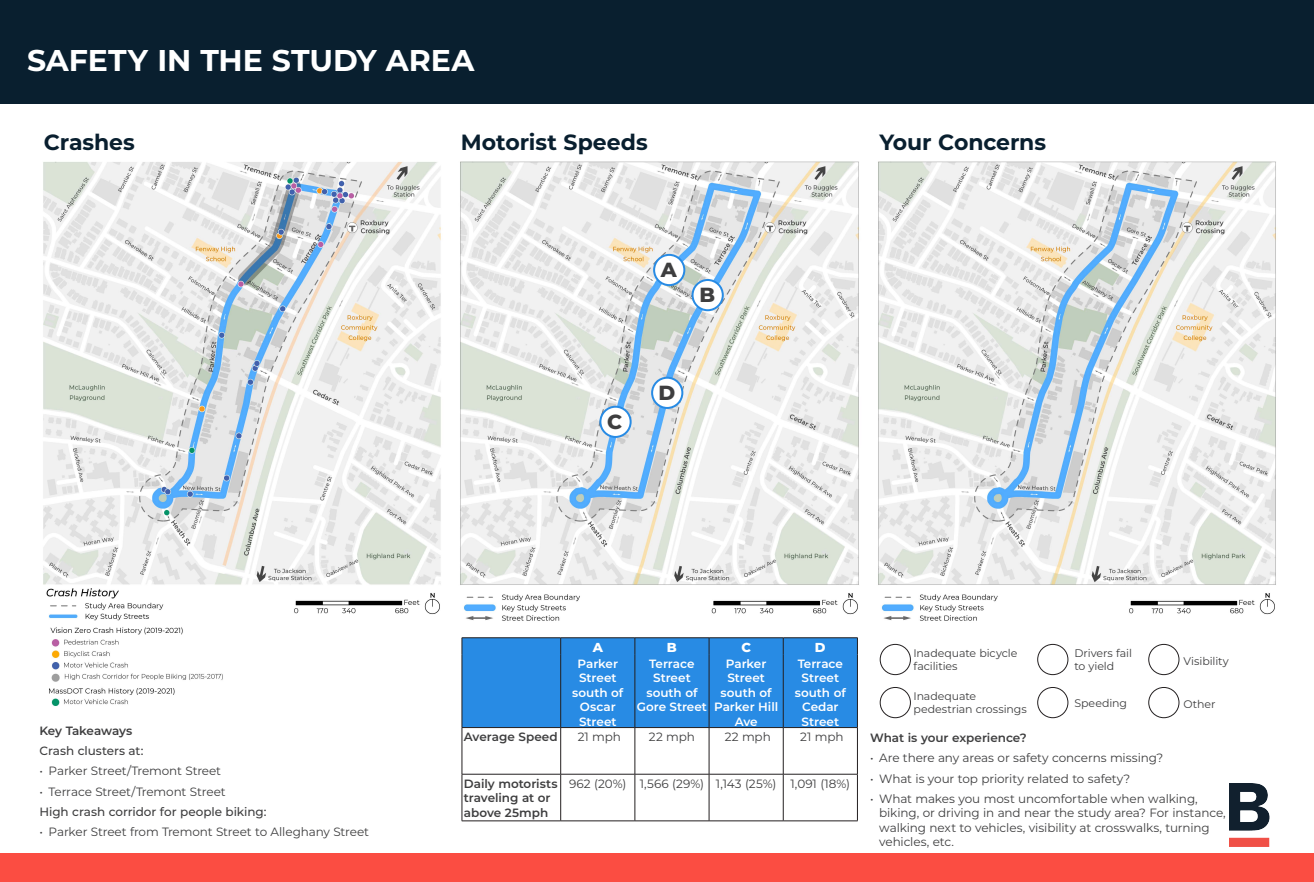
<style>
.page{position:relative;width:1314px;height:882px;background:#fff}
.page>*{position:absolute;margin:0;border:0;box-sizing:border-box;transform-origin:0 0}
.t1{font:700 30px "Montserrat";letter-spacing:-.005em;color:#fff}
.dk_blue_caption{font:700 22px "Montserrat";letter-spacing:-.005em;color:#091f2f}
.t2{font:800 20.4px "Montserrat";color:#3e3e3f}
.t3{font:800 13px "Montserrat";color:#fff}
.t4{font:12px/14.4px "Montserrat";letter-spacing:-.01em;color:#3e3e3f}
.t5{font:600 12px/14.4px "Montserrat";letter-spacing:-.005em;color:#fff;text-align:center}
.t6{font:600 12px/14.4px "Montserrat";letter-spacing:-.005em;color:#3e3e3f}
.t7{font:500 12px "Montserrat";letter-spacing:-.005em;color:#3e3e3f}
.t8{font:11px/13.2px "Montserrat";letter-spacing:-.005em;color:#3e3e3f}
</style>
<div class="page">
<div style="left:0;top:0;width:1314px;height:103px;background:#091f2f"></div>
<div style="left:0;top:854px;width:1314px;height:28px;background:#fb4d42"></div>
<img style="left:1229px;top:784px;width:41px;height:62px">
<img style="left:878px;top:161px;width:398px;height:460px">
<img style="left:43px;top:161px;width:398px;height:546px">
<img style="left:460px;top:161px;width:399px;height:477px">
<div style="left:462px;top:638px;width:396px;height:89px;background:#288be4"></div>
<hr style="left:462px;top:654px;width:1px;height:73px;background:#231f20">
<hr style="left:560px;top:654px;width:1px;height:73px;background:#231f20">
<hr style="left:635px;top:654px;width:1px;height:73px;background:#231f20">
<hr style="left:709px;top:654px;width:1px;height:73px;background:#231f20">
<hr style="left:783px;top:654px;width:1px;height:73px;background:#231f20">
<hr style="left:857px;top:654px;width:1px;height:73px;background:#231f20">
<hr style="left:462px;top:727px;width:99px;height:1px;background:#231f20">
<hr style="left:462px;top:728px;width:1px;height:46px;background:#231f20">
<hr style="left:561px;top:727px;width:74px;height:1px;background:#231f20">
<hr style="left:560px;top:728px;width:1px;height:46px;background:#231f20">
<hr style="left:635px;top:727px;width:74px;height:1px;background:#231f20">
<hr style="left:635px;top:728px;width:1px;height:46px;background:#231f20">
<hr style="left:709px;top:727px;width:74px;height:1px;background:#231f20">
<hr style="left:709px;top:728px;width:1px;height:46px;background:#231f20">
<hr style="left:783px;top:727px;width:75px;height:1px;background:#231f20">
<hr style="left:783px;top:728px;width:1px;height:46px;background:#231f20">
<hr style="left:857px;top:728px;width:1px;height:46px;background:#231f20">
<hr style="left:462px;top:774px;width:99px;height:1px;background:#231f20">
<hr style="left:462px;top:774px;width:1px;height:47px;background:#231f20">
<hr style="left:561px;top:774px;width:74px;height:1px;background:#231f20">
<hr style="left:560px;top:774px;width:1px;height:47px;background:#231f20">
<hr style="left:635px;top:774px;width:74px;height:1px;background:#231f20">
<hr style="left:635px;top:774px;width:1px;height:47px;background:#231f20">
<hr style="left:709px;top:774px;width:74px;height:1px;background:#231f20">
<hr style="left:709px;top:774px;width:1px;height:47px;background:#231f20">
<hr style="left:783px;top:774px;width:75px;height:1px;background:#231f20">
<hr style="left:783px;top:774px;width:1px;height:47px;background:#231f20">
<hr style="left:857px;top:774px;width:1px;height:47px;background:#231f20">
<hr style="left:462px;top:821px;width:99px;height:1px;background:#231f20">
<hr style="left:561px;top:821px;width:74px;height:1px;background:#231f20">
<hr style="left:635px;top:821px;width:74px;height:1px;background:#231f20">
<hr style="left:709px;top:821px;width:74px;height:1px;background:#231f20">
<hr style="left:783px;top:821px;width:75px;height:1px;background:#231f20">
<div style="left:654px;top:255px;width:30px;height:30px;background:#fff;border-radius:50%"></div>
<div style="left:653px;top:254px;width:32px;height:32px;border:2px solid #288be4;border-radius:50%"></div>
<div style="left:693px;top:280px;width:30px;height:30px;background:#fff;border-radius:50%"></div>
<div style="left:692px;top:279px;width:32px;height:32px;border:2px solid #288be4;border-radius:50%"></div>
<div style="left:600px;top:407px;width:31px;height:30px;background:#fff;border-radius:50%"></div>
<div style="left:599px;top:406px;width:33px;height:32px;border:2px solid #288be4;border-radius:50%"></div>
<div style="left:652px;top:378px;width:30px;height:30px;background:#fff;border-radius:50%"></div>
<div style="left:651px;top:377px;width:32px;height:32px;border:2px solid #288be4;border-radius:50%"></div>
<div style="left:880px;top:644px;width:31px;height:31px;border:1px solid #231f20;border-radius:50%"></div>
<div style="left:880px;top:687px;width:31px;height:31px;border:1px solid #231f20;border-radius:50%"></div>
<div style="left:1037px;top:644px;width:31px;height:31px;border:1px solid #231f20;border-radius:50%"></div>
<div style="left:1037px;top:687px;width:31px;height:31px;border:1px solid #231f20;border-radius:50%"></div>
<div style="left:1148px;top:644px;width:32px;height:31px;border:1px solid #231f20;border-radius:50%"></div>
<div style="left:1148px;top:687px;width:32px;height:31px;border:1px solid #231f20;border-radius:50%"></div>
<p class="t1" style="left:27px;top:38px;width:449px">SAFETY IN THE STUDY AREA</p>
<p class="dk_blue_caption" style="left:44px;top:126px;width:93px">Crashes</p>
<p class="dk_blue_caption" style="left:461px;top:126px;width:188px">Motorist Speeds</p>
<p class="dk_blue_caption" style="left:879px;top:126px;width:168px">Your Concerns</p>
<p class="t6" style="left:40px;top:723px;width:94px">Key Takeaways</p>
<p class="t7" style="left:40px;top:742px;width:105px">Crash clusters at:</p>
<p class="t4" style="left:40px;top:763px;width:183px">• Parker Street/Tremont Street</p>
<p class="t4" style="left:40px;top:784px;width:188px">• Terrace Street/Tremont Street</p>
<p class="t7" style="left:40px;top:803px;width:228px">High crash corridor for people biking:</p>
<p class="t4" style="left:40px;top:824px;width:331px">• Parker Street from Tremont Street to Alleghany Street</p>
<p class="t2" style="left:607px;top:407px;width:17px">C</p>
<p class="t2" style="left:661px;top:255px;width:18px">A</p>
<p class="t2" style="left:699px;top:280px;width:17px">B</p>
<p class="t2" style="left:659px;top:378px;width:18px">D</p>
<p class="t3" style="left:593px;top:638px;width:12px">A</p>
<p class="t3" style="left:667px;top:638px;width:11px">B</p>
<p class="t3" style="left:741px;top:638px;width:11px">C</p>
<p class="t3" style="left:815px;top:638px;width:12px">D</p>
<p class="t5" style="left:572px;top:656px;width:53px">Parker<br>Street south of<br>Oscar<br>Street</p>
<p class="t5" style="left:637px;top:656px;width:72px">Terrace<br>Street south of<br>Gore Street</p>
<p class="t5" style="left:714px;top:656px;width:66px">Parker<br>Street south of<br>Parker Hill<br>Ave</p>
<p class="t5" style="left:795px;top:656px;width:53px">Terrace<br>Street south of<br>Cedar<br>Street</p>
<p class="t6" style="left:464px;top:729px;width:95px">Average Speed</p>
<p class="t4" style="left:578px;top:729px;width:45px">21 mph</p>
<p class="t4" style="left:649px;top:729px;width:48px">22 mph</p>
<p class="t4" style="left:725px;top:729px;width:48px">22 mph</p>
<p class="t4" style="left:800px;top:729px;width:45px">21 mph</p>
<p class="t6" style="left:464px;top:776px;width:95px">Daily motorists traveling at or above 25mph</p>
<p class="t4" style="left:569px;top:776px;width:59px">962 (20%)</p>
<p class="t4" style="left:640px;top:776px;width:66px">1,566 (29%)</p>
<p class="t4" style="left:716px;top:776px;width:62px">1,143 (25%)</p>
<p class="t4" style="left:790px;top:776px;width:61px">1,091 (18%)</p>
<p class="t8" style="left:914px;top:646px;width:105px">Inadequate bicycle facilities</p>
<p class="t8" style="left:1074px;top:646px;width:59px">Drivers fail to yield</p>
<p class="t8" style="left:1184px;top:654px;width:47px">Visibility</p>
<p class="t8" style="left:914px;top:689px;width:115px">Inadequate pedestrian crossings</p>
<p class="t8" style="left:1074px;top:696px;width:54px">Speeding</p>
<p class="t8" style="left:1184px;top:697px;width:34px">Other</p>
<p class="t6" style="left:870px;top:730px;width:158px">What is your experience?</p>
<p class="t4" style="left:870px;top:751px;width:295px">• Are there any areas or safety concerns missing?</p>
<p class="t4" style="left:870px;top:771px;width:262px">• What is your top priority related to safety?</p>
<p class="t4" style="left:879px;top:791px;width:348px;text-indent:-9px">• What makes you most uncomfortable when walking, biking, or driving in and near the study area? For instance, walking next to vehicles, visibility at crosswalks, turning vehicles, etc.</p>
</div>
